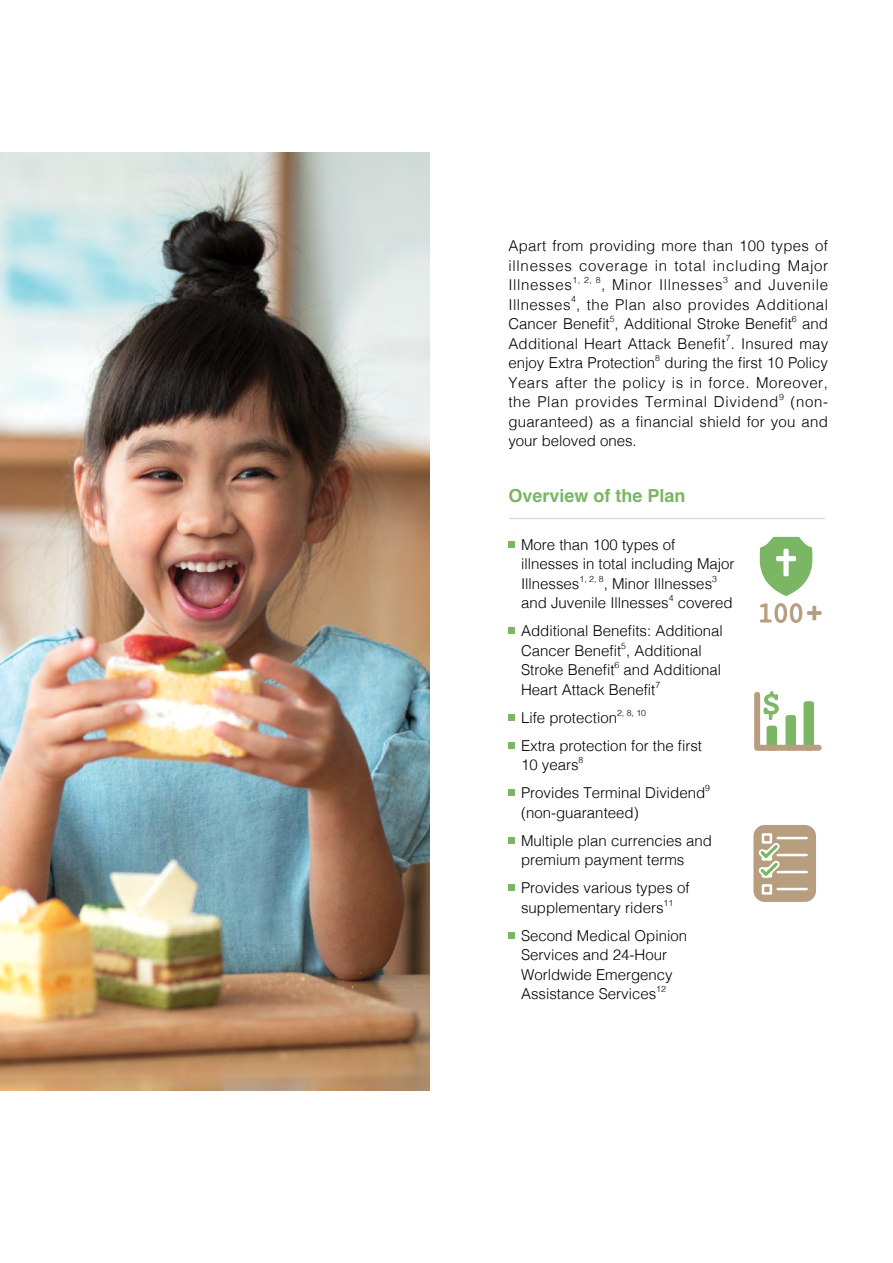
<style>
.page{position:relative;width:893px;height:1263px;background:#fff}
.page>*{position:absolute;margin:0;border:0;box-sizing:border-box;transform-origin:0 0}
.t1{font:34.95px "Courier";color:#7bb665}
.t2{font:700 18px "Helvetica";color:#7bb665}
.t3{font:300 15px/19.5px "Helvetica";color:#000}
.t4{font:300 15px/19.5px "Helvetica";letter-spacing:.035em;color:#000;text-align:right}
.t5{font:300 15px "Helvetica";letter-spacing:.045em;color:#000}
.t6{font:300 8.7px "Helvetica";color:#000}
</style>
<div class="page">
<div style="left:508px;top:541px;width:7px;height:7px;background:#7bb665"></div>
<div style="left:508px;top:627px;width:7px;height:7px;background:#7bb665"></div>
<div style="left:508px;top:714px;width:7px;height:7px;background:#7bb665"></div>
<div style="left:508px;top:742px;width:7px;height:7px;background:#7bb665"></div>
<div style="left:508px;top:789px;width:7px;height:7px;background:#7bb665"></div>
<div style="left:508px;top:837px;width:7px;height:7px;background:#7bb665"></div>
<div style="left:508px;top:884px;width:7px;height:7px;background:#7bb665"></div>
<div style="left:508px;top:932px;width:7px;height:7px;background:#7bb665"></div>
<img style="left:0;top:152px;width:429px;height:939px">
<hr style="left:509px;top:518px;width:316px;height:1px;background:#dcddde">
<hr style="left:812px;top:606px;width:4px;height:14px;background:#b69e7f">
<hr style="left:807px;top:611px;width:15px;height:4px;background:#b69e7f">
<svg style="left:759px;top:536px;width:56px;height:87px"></svg>
<div style="left:783px;top:549px;width:6px;height:27px;background:#fff"></div>
<div style="left:776px;top:556px;width:20px;height:5px;background:#fff"></div>
<svg style="left:754px;top:691px;width:68px;height:60px"></svg>
<div style="left:753px;top:825px;width:63px;height:77px;background:#b69e7f;border-radius:11px"></div>
<svg style="left:758px;top:833px;width:50px;height:62px"></svg>
<p class="t3" style="left:508px;top:235px;width:321px;text-align:justify">Apart from providing more than 100 types of illnesses coverage in total including Major Illnesses</p>
<p class="t6" style="left:572px;top:272px;width:30px">1, 2, 8</p>
<p class="t5" style="left:601px;top:272px;width:123px">, Minor Illnesses</p>
<p class="t6" style="left:723px;top:272px;width:6px">3</p>
<p class="t4" style="left:508px;top:274px;width:321px">and Juvenile<br>Illnesses , the Plan also provides Additional</p>
<p class="t6" style="left:571px;top:292px;width:6px">4</p>
<p class="t3" style="left:508px;top:313px;width:285px">Cancer Benefit , Additional Stroke Benefit</p>
<p class="t6" style="left:610px;top:311px;width:6px">5</p>
<p class="t6" style="left:792px;top:311px;width:6px">6</p>
<p class="t3" style="left:508px;top:313px;width:321px;text-align:right">and<br>Additional Heart Attack Benefit . Insured may</p>
<p class="t6" style="left:726px;top:331px;width:6px">7</p>
<p class="t3" style="left:508px;top:352px;width:148px">enjoy Extra Protection</p>
<p class="t6" style="left:655px;top:350px;width:6px">8</p>
<p class="t3" style="left:508px;top:352px;width:321px;text-align:justify;text-indent:156px">during the first 10 Policy Years after the policy is in force. Moreover, the Plan provides Terminal Dividend</p>
<p class="t6" style="left:779px;top:389px;width:6px">9</p>
<p class="t3" style="left:508px;top:391px;width:321px;text-align:justify;text-indent:282px">(non&shy;guaranteed) as a financial shield for you and your beloved ones.</p>
<p class="t2" style="left:508px;top:485px;width:179px">Overview of the Plan</p>
<p class="t3" style="left:521px;top:534px;width:215px">More than 100 types of illnesses in total including Major<br>Illnesses</p>
<p class="t6" style="left:579px;top:571px;width:26px">1, 2, 8</p>
<p class="t3" style="left:604px;top:573px;width:110px">, Minor Illnesses</p>
<p class="t6" style="left:712px;top:571px;width:6px">3</p>
<p class="t3" style="left:521px;top:592px;width:149px">and Juvenile Illnesses</p>
<p class="t6" style="left:669px;top:590px;width:6px">4</p>
<p class="t3" style="left:521px;top:588px;width:213px;line-height:28px;text-indent:157px">covered<br>Additional Benefits: Additional</p>
<p class="t3" style="left:521px;top:640px;width:182px">Cancer Benefit , Additional</p>
<p class="t6" style="left:621px;top:638px;width:6px">5</p>
<p class="t3" style="left:521px;top:659px;width:95px">Stroke Benefit</p>
<p class="t6" style="left:614px;top:657px;width:6px">6</p>
<p class="t3" style="left:521px;top:659px;width:201px;text-indent:102px">and Additional<br>Heart Attack Benefit</p>
<p class="t6" style="left:655px;top:677px;width:6px">7</p>
<p class="t3" style="left:521px;top:707px;width:97px">Life protection</p>
<p class="t6" style="left:617px;top:705px;width:31px">2, 8, 10</p>
<p class="t3" style="left:521px;top:735px;width:182px">Extra protection for the first<br>10 years</p>
<p class="t6" style="left:579px;top:752px;width:6px">8</p>
<p class="t3" style="left:521px;top:782px;width:186px">Provides Terminal Dividend</p>
<p class="t6" style="left:705px;top:780px;width:6px">9</p>
<p class="t3" style="left:521px;top:797px;width:192px;line-height:28px">(non-guaranteed)<br>Multiple plan currencies and</p>
<p class="t3" style="left:521px;top:845px;width:170px;line-height:28px">premium payment terms<br>Provides various types of</p>
<p class="t3" style="left:521px;top:897px;width:144px">supplementary riders</p>
<p class="t6" style="left:664px;top:895px;width:11px">11</p>
<p class="t3" style="left:521px;top:925px;width:167px">Second Medical Opinion<br>Services and 24-Hour<br>Worldwide Emergency<br>Assistance Services</p>
<p class="t6" style="left:656px;top:981px;width:11px">12</p>
<h1 class="t1" style="left:761px;top:677px;width:23px">$</h1>
</div>
